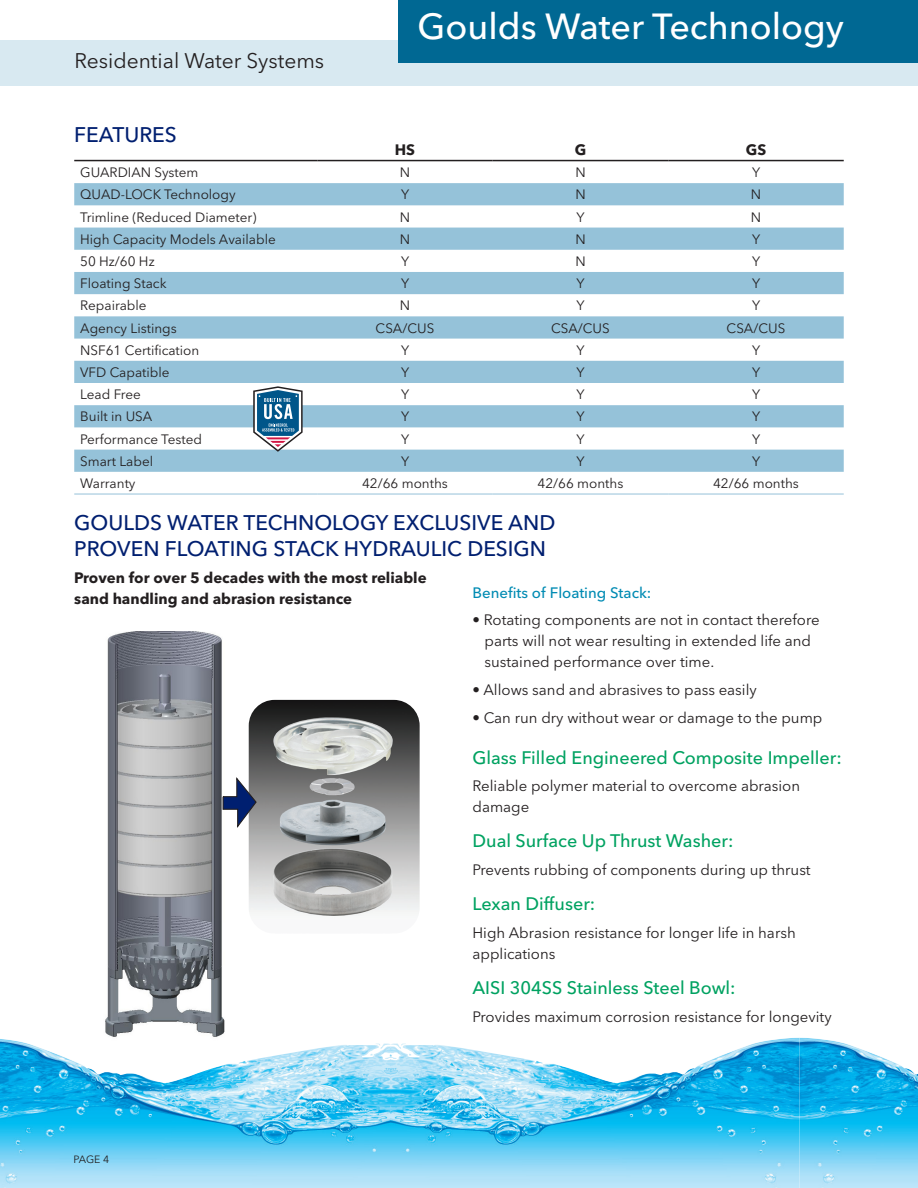
<style>
.page{position:relative;width:918px;height:1188px;background:#fff}
.page>*{position:absolute;margin:0;border:0;box-sizing:border-box;transform-origin:0 0}
.t1{font:500 36px "Avenir Next LT Pro";color:#fff}
.t2{font:500 21px/25.2px "Avenir Next LT Pro";color:#001f70}
.t3{font:21px "Avenir Next LT Pro";color:#231f20}
.t4{font:500 18px "Avenir Next LT Pro";color:#00a261}
.t5{font:15px/21px "Avenir Next LT Pro";color:#231f20}
.t6{font:700 15px/21px "Avenir Next LT Pro";color:#231f20}
.t7{font:500 15px "Avenir Next LT Pro";color:#008bb3}
.t8{font:13.5px "Avenir Next LT Pro";color:#231f20}
.t9{font:10.5px "Avenir Next LT Pro";color:#231f20}
</style>
<div class="page">
<img style="left:105px;top:631px;width:144px;height:406px">
<img style="left:0;top:1039px;width:390px;height:149px">
<img style="left:390px;top:1038px;width:528px;height:150px">
<svg style="left:74px;top:183px;width:770px;height:289px;fill:#95c2d9"></svg>
<hr style="left:317px;top:160px;width:176px;height:1px;background:#231f20">
<hr style="left:493px;top:160px;width:175px;height:1px;background:#231f20">
<hr style="left:668px;top:160px;width:176px;height:1px;background:#231f20">
<hr style="left:74px;top:160px;width:243px;height:1px;background:#231f20">
<hr style="left:74px;top:494px;width:243px;height:1px;background:#95c2d9">
<hr style="left:317px;top:494px;width:176px;height:1px;background:#95c2d9">
<hr style="left:493px;top:494px;width:175px;height:1px;background:#95c2d9">
<hr style="left:668px;top:494px;width:176px;height:1px;background:#95c2d9">
<img style="left:249px;top:700px;width:171px;height:216px">
<svg style="left:222px;top:775px;width:35px;height:55px"></svg>
<svg style="left:253px;top:386px;width:50px;height:66px"></svg>
<div style="left:0;top:40px;width:918px;height:46px;background:#d8e9f1"></div>
<div style="left:399px;top:0;width:519px;height:63px;background:#006893"></div>
<h2 class="t3" style="left:74px;top:49px;width:251px">Residential Water Systems</h2>
<p class="t2" style="left:74px;top:122px;width:104px">FEATURES</p>
<h1 class="t1" style="left:418px;top:5px;width:428px">Goulds Water Technology</h1>
<p class="t6" style="left:395px;top:139px;width:22px">HS</p>
<p class="t6" style="left:575px;top:139px;width:13px">G</p>
<p class="t6" style="left:746px;top:139px;width:22px">GS</p>
<p class="t8" style="left:80px;top:164px;width:120px">GUARDIAN System</p>
<p class="t8" style="left:400px;top:164px;width:12px">N</p>
<p class="t8" style="left:575px;top:164px;width:12px">N</p>
<p class="t8" style="left:752px;top:164px;width:10px">Y</p>
<p class="t8" style="left:80px;top:187px;width:157px">QUAD-LOCK Technology</p>
<p class="t8" style="left:401px;top:187px;width:10px">Y</p>
<p class="t8" style="left:575px;top:187px;width:12px">N</p>
<p class="t8" style="left:751px;top:187px;width:12px">N</p>
<p class="t8" style="left:80px;top:209px;width:178px">Trimline (Reduced Diameter)</p>
<p class="t8" style="left:400px;top:209px;width:12px">N</p>
<p class="t8" style="left:577px;top:209px;width:10px">Y</p>
<p class="t8" style="left:751px;top:209px;width:12px">N</p>
<p class="t8" style="left:80px;top:231px;width:197px">High Capacity Models Available</p>
<p class="t8" style="left:400px;top:231px;width:12px">N</p>
<p class="t8" style="left:575px;top:231px;width:12px">N</p>
<p class="t8" style="left:752px;top:231px;width:10px">Y</p>
<p class="t8" style="left:80px;top:253px;width:76px">50 Hz/60 Hz</p>
<p class="t8" style="left:401px;top:253px;width:10px">Y</p>
<p class="t8" style="left:575px;top:253px;width:12px">N</p>
<p class="t8" style="left:752px;top:253px;width:10px">Y</p>
<p class="t8" style="left:80px;top:275px;width:88px">Floating Stack</p>
<p class="t8" style="left:401px;top:275px;width:10px">Y</p>
<p class="t8" style="left:577px;top:275px;width:10px">Y</p>
<p class="t8" style="left:752px;top:275px;width:10px">Y</p>
<p class="t8" style="left:80px;top:298px;width:68px">Repairable</p>
<p class="t8" style="left:400px;top:298px;width:12px">N</p>
<p class="t8" style="left:577px;top:298px;width:10px">Y</p>
<p class="t8" style="left:752px;top:298px;width:10px">Y</p>
<p class="t8" style="left:80px;top:320px;width:98px">Agency Listings</p>
<p class="t8" style="left:376px;top:320px;width:60px">CSA/CUS</p>
<p class="t8" style="left:551px;top:320px;width:60px">CSA/CUS</p>
<p class="t8" style="left:727px;top:320px;width:60px">CSA/CUS</p>
<p class="t8" style="left:80px;top:342px;width:121px">NSF61 Certification</p>
<p class="t8" style="left:401px;top:342px;width:10px">Y</p>
<p class="t8" style="left:577px;top:342px;width:10px">Y</p>
<p class="t8" style="left:752px;top:342px;width:10px">Y</p>
<p class="t8" style="left:80px;top:364px;width:91px">VFD Capatible</p>
<p class="t8" style="left:401px;top:364px;width:10px">Y</p>
<p class="t8" style="left:577px;top:364px;width:10px">Y</p>
<p class="t8" style="left:752px;top:364px;width:10px">Y</p>
<p class="t8" style="left:80px;top:386px;width:62px">Lead Free</p>
<p class="t8" style="left:401px;top:386px;width:10px">Y</p>
<p class="t8" style="left:577px;top:386px;width:10px">Y</p>
<p class="t8" style="left:752px;top:386px;width:10px">Y</p>
<p class="t8" style="left:80px;top:409px;width:74px">Built in USA</p>
<p class="t8" style="left:401px;top:409px;width:10px">Y</p>
<p class="t8" style="left:577px;top:409px;width:10px">Y</p>
<p class="t8" style="left:752px;top:409px;width:10px">Y</p>
<p class="t8" style="left:80px;top:431px;width:123px">Performance Tested</p>
<p class="t8" style="left:401px;top:431px;width:10px">Y</p>
<p class="t8" style="left:577px;top:431px;width:10px">Y</p>
<p class="t8" style="left:752px;top:431px;width:10px">Y</p>
<p class="t8" style="left:80px;top:453px;width:74px">Smart Label</p>
<p class="t8" style="left:401px;top:453px;width:10px">Y</p>
<p class="t8" style="left:577px;top:453px;width:10px">Y</p>
<p class="t8" style="left:752px;top:453px;width:10px">Y</p>
<p class="t8" style="left:80px;top:475px;width:57px">Warranty</p>
<p class="t8" style="left:362px;top:475px;width:87px">42/66 months</p>
<p class="t8" style="left:538px;top:475px;width:87px">42/66 months</p>
<p class="t8" style="left:713px;top:475px;width:87px">42/66 months</p>
<p class="t2" style="left:74px;top:510px;width:483px">GOULDS WATER TECHNOLOGY EXCLUSIVE AND<br>PROVEN FLOATING STACK HYDRAULIC DESIGN</p>
<p class="t6" style="left:74px;top:567px;width:354px">Proven for over 5 decades with the most reliable sand handling and abrasion resistance</p>
<p class="t7" style="left:472px;top:583px;width:180px">Benefits of Floating Stack:</p>
<p class="t5" style="left:484px;top:610px;width:337px;text-indent:-12px">• Rotating components are not in contact therefore parts will not wear resulting in extended life and sustained performance over time.</p>
<p class="t5" style="left:472px;top:679px;width:286px">• Allows sand and abrasives to pass easily</p>
<p class="t5" style="left:472px;top:707px;width:351px">• Can run dry without wear or damage to the pump</p>
<p class="t9" style="left:74px;top:1153px;width:37px">PAGE 4</p>
<p class="t4" style="left:472px;top:746px;width:371px">Glass Filled Engineered Composite Impeller:</p>
<p class="t5" style="left:472px;top:776px;width:329px">Reliable polymer material to overcome abrasion damage</p>
<p class="t4" style="left:472px;top:830px;width:262px">Dual Surface Up Thrust Washer:</p>
<p class="t5" style="left:472px;top:859px;width:340px">Prevents rubbing of components during up thrust</p>
<p class="t4" style="left:472px;top:893px;width:124px">Lexan Diffuser:</p>
<p class="t5" style="left:472px;top:922px;width:325px">High Abrasion resistance for longer life in harsh applications</p>
<p class="t4" style="left:472px;top:977px;width:265px">AISI 304SS Stainless Steel Bowl:</p>
<p class="t5" style="left:472px;top:1006px;width:361px">Provides maximum corrosion resistance for longevity</p>
</div>
